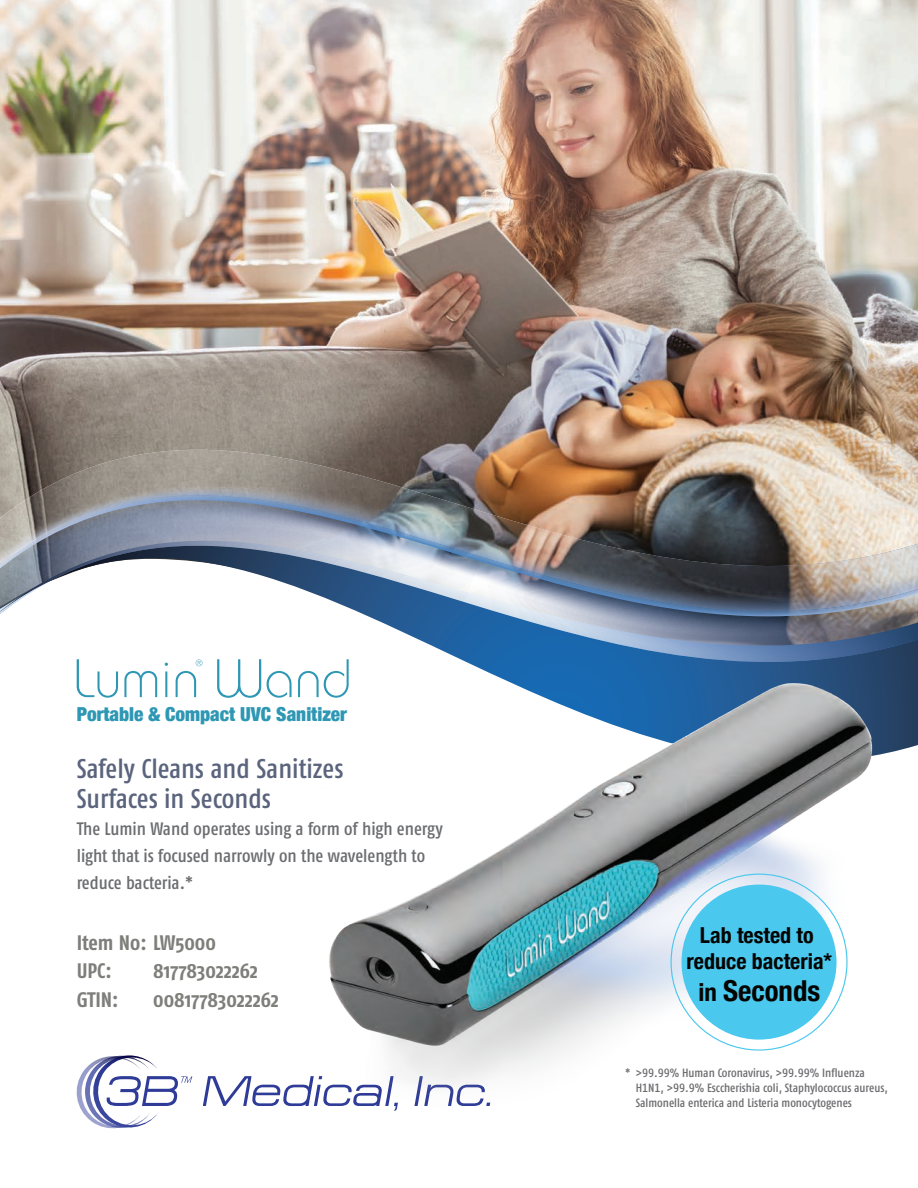
<style>
.page{position:relative;width:918px;height:1188px;background:#fff}
.page>*{position:absolute;margin:0;border:0;box-sizing:border-box;transform-origin:0 0}
.t1{font:700 condensed 28.8px "Helvetica Neue";color:#040503}
.Paragraph_Style_1{font:500 27px "Fago Co Tf";color:#5b647d}
.t2{font:700 condensed 22.05px/26.1px "Helvetica Neue";color:#040503;text-align:center}
.t3{font:700 21px "Fago Co";color:#7e7e7a}
.t4{font:900 condensed 19.35px "Helvetica Neue";color:#2e97b4}
.Paragraph_Style_1-2{font:500 18px "Fago Co Tf";letter-spacing:-.005em;color:#6c6d70}
.Paragraph_Style_1-3{font:500 12px/15px "Fago Co Tf";color:#6c6d70}
.s1{font-size:24.9px}
</style>
<div class="page">
<img style="left:0;top:0;width:918px;height:450px">
<svg style="left:76px;top:662px;width:842px;height:92px"></svg>
<img style="left:0;top:450px;width:918px;height:45px">
<img style="left:0;top:495px;width:918px;height:167px">
<svg style="left:77px;top:1055px;width:115px;height:74px"></svg>
<svg style="left:203px;top:1076px;width:116px;height:30px"></svg>
<svg style="left:77px;top:659px;width:41px;height:39px"></svg>
<svg style="left:124px;top:671px;width:33px;height:26px"></svg>
<hr style="left:165px;top:671px;width:2px;height:26px;background:#2e97b4">
<svg style="left:176px;top:659px;width:26px;height:38px"></svg>
<svg style="left:217px;top:659px;width:44px;height:39px"></svg>
<svg style="left:267px;top:671px;width:25px;height:27px"></svg>
<svg style="left:298px;top:659px;width:21px;height:39px"></svg>
<img style="left:319px;top:594px;width:565px;height:517px">
<div style="left:682px;top:885px;width:155px;height:155px;background:#4ac8ed;border-radius:50%"></div>
<p class="t4" style="left:77px;top:698px;width:272px">Portable &amp; Compact UVC Sanitizer</p>
<p class="Paragraph_Style_1" style="left:77px;top:753px;width:268px">Safely Cleans and Sanitizes</p>
<p class="Paragraph_Style_1" style="left:77px;top:783px;width:196px">Surfaces in Seconds</p>
<p class="Paragraph_Style_1-2" style="left:77px;top:818px;width:368px">The Lumin Wand operates using a form of high energy</p>
<p class="Paragraph_Style_1-2" style="left:77px;top:845px;width:350px">light that is focused narrowly on the wavelength to</p>
<p class="Paragraph_Style_1-2" style="left:77px;top:872px;width:118px">reduce bacteria.*</p>
<p class="t3" style="left:77px;top:930px;width:141px">Item No: LW5000</p>
<p class="t3" style="left:77px;top:958px;width:37px">UPC:</p>
<p class="t3" style="left:153px;top:958px;width:106px">817783022262</p>
<p class="t3" style="left:77px;top:987px;width:43px">GTIN:</p>
<p class="t3" style="left:153px;top:987px;width:127px">00817783022262</p>
<p class="t2" style="left:687px;top:921px;width:147px">Lab tested to reduce bacteria*</p>
<p class="t1" style="left:699px;top:966px;width:123px"><span class="s1">in</span> Seconds</p>
<p class="Paragraph_Style_1-3" style="left:636px;top:1065px;width:253px;text-indent:-11px">* &gt;99.99% Human Coronavirus, &gt;99.99% Influenza<br>H1N1, &gt;99.9% Esccherishia coli, Staphylococcus aureus,<br>Salmonella enterica and Listeria monocytogenes</p>
</div>
